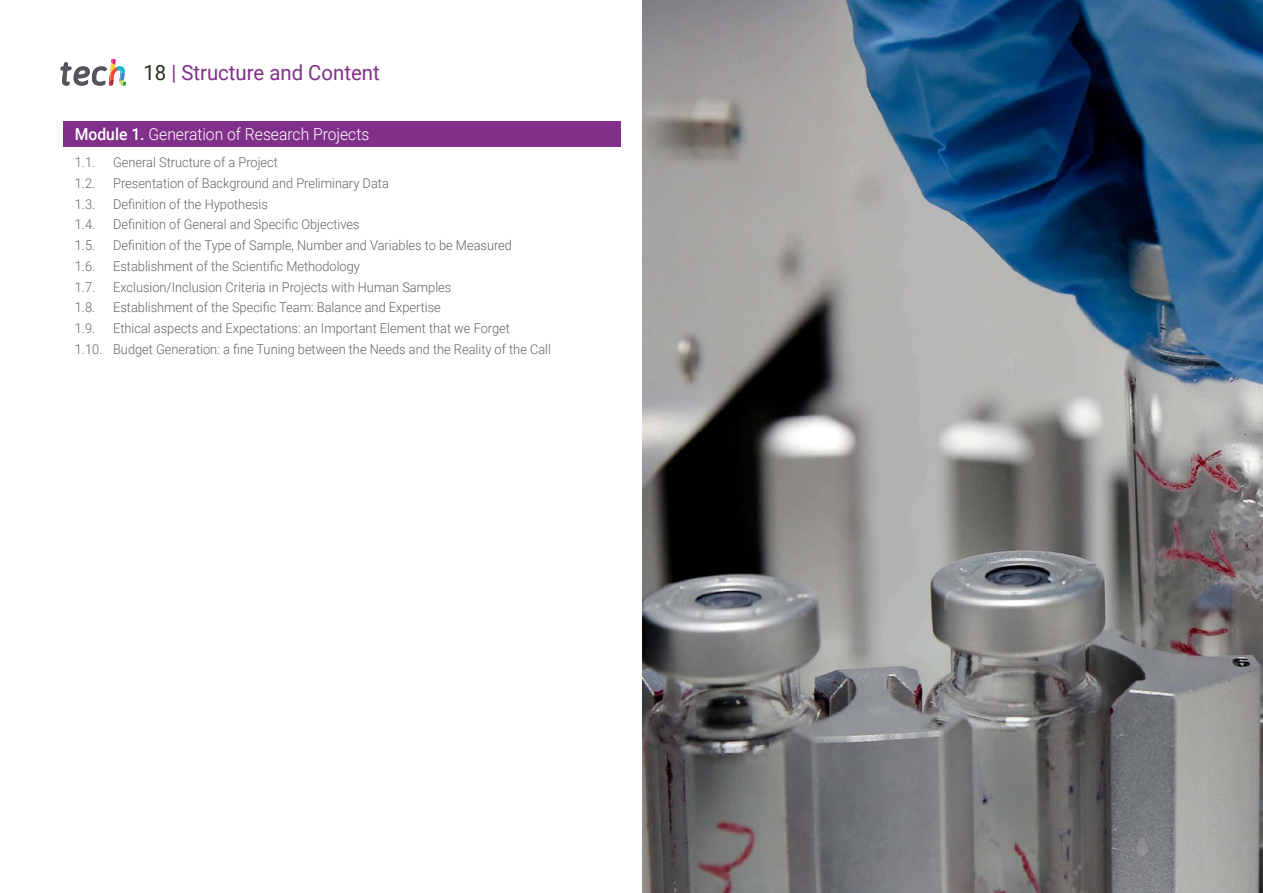
<style>
.page{position:relative;width:1263px;height:893px;background:#fff}
.page>*{position:absolute;margin:0;border:0;box-sizing:border-box;transform-origin:0 0}
.t1{font:21px "Roboto";color:#813089}
.t2{font:300 16.5px "Roboto";color:#fff;scale:.95 1}
.t3{font:300 13.5px/20.7px "Roboto";color:#61646a;text-align:center;scale:.95 1}
.s1{color:#312e20}
.s2{font-weight:500}
</style>
<div class="page">
<img style="left:642px;top:0;width:621px;height:893px">
<div style="left:64px;top:121px;width:557px;height:25px;background:#813089"></div>
<svg style="left:61px;top:59px;width:65px;height:27px"></svg>
<h1 class="t1" style="left:144px;top:57px;width:238px"><span class="s1">18</span> | Structure and Content</h1>
<p class="t2" style="left:75px;top:123px;width:311px"><span class="s2">Module 1.</span> Generation of Research Projects</p>
<p class="t3" style="left:75px;top:151px;width:23px">1.1.</p>
<p class="t3" style="left:113px;top:151px;width:175px">General Structure of a Project</p>
<p class="t3" style="left:75px;top:172px;width:23px">1.2.</p>
<p class="t3" style="left:113px;top:172px;width:292px">Presentation of Background and Preliminary Data</p>
<p class="t3" style="left:75px;top:193px;width:23px">1.3.</p>
<p class="t3" style="left:113px;top:193px;width:164px">Definition of the Hypothesis</p>
<p class="t3" style="left:75px;top:214px;width:23px">1.4.</p>
<p class="t3" style="left:113px;top:214px;width:261px">Definition of General and Specific Objectives</p>
<p class="t3" style="left:75px;top:234px;width:23px">1.5.</p>
<p class="t3" style="left:113px;top:234px;width:421px">Definition of the Type of Sample, Number and Variables to be Measured</p>
<p class="t3" style="left:75px;top:255px;width:23px">1.6.</p>
<p class="t3" style="left:113px;top:255px;width:261px">Establishment of the Scientific Methodology</p>
<p class="t3" style="left:75px;top:276px;width:23px">1.7.</p>
<p class="t3" style="left:113px;top:276px;width:357px">Exclusion/Inclusion Criteria in Projects with Human Samples</p>
<p class="t3" style="left:75px;top:297px;width:23px">1.8.</p>
<p class="t3" style="left:113px;top:297px;width:347px">Establishment of the Specific Team: Balance and Expertise</p>
<p class="t3" style="left:75px;top:317px;width:23px">1.9.</p>
<p class="t3" style="left:75px;top:317px;width:503px">Ethical aspects and Expectations: an Important Element that we Forget<br>1.10. Budget Generation: a fine Tuning between the Needs and the Reality of the Call</p>
</div>
